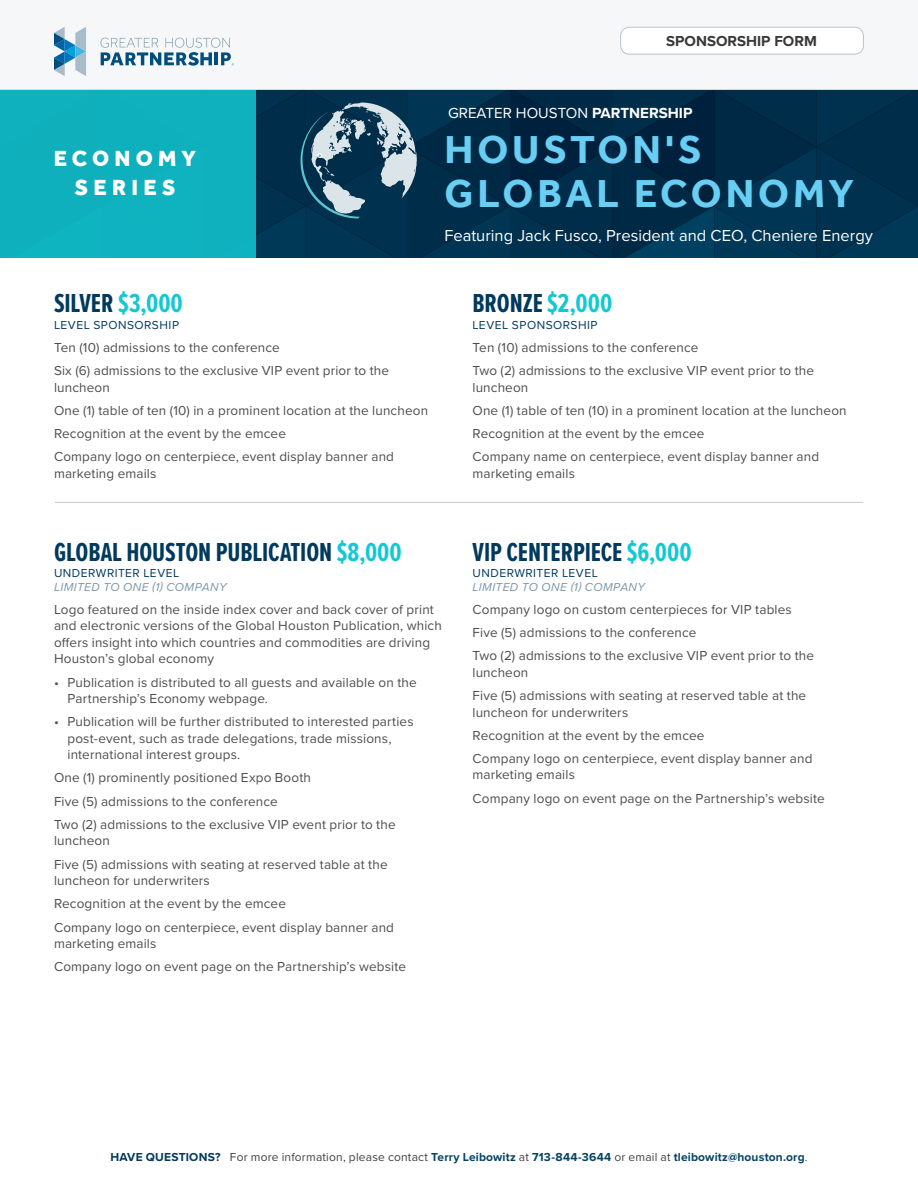
<style>
.page{position:relative;width:918px;height:1188px;background:#fff}
.page>*{position:absolute;margin:0;border:0;box-sizing:border-box;transform-origin:0 0}
.t1{font:700 40.05px/44.4px "Effra";letter-spacing:.1em;color:#68cef3}
.t2{font:700 27px "Proxima Nova Ex Cn";color:#003a5d}
.t3{font:800 22.5px/29.1px "Effra";letter-spacing:.235em;color:#fff;text-align:center}
.t4{font:16.5px "Proxima Nova";color:#fff}
.t5{font:15.15px "Proxima Nova";color:#fff}
.t6{font:700 15px "Proxima Nova";color:#383839}
.t7{font:13.5px/23.2px "Proxima Nova";letter-spacing:.01em;color:#4d4d4f}
.t8{font:700 12px "Proxima Nova";letter-spacing:.015em;color:#054564}
.t9{font:12px "Proxima Nova";letter-spacing:.04em;color:#003a5d}
.t10{font:italic 12px "Proxima Nova";letter-spacing:.035em;color:#7d98ab}
.s1{font-weight:700}
.s2{color:#12c9d3}
.s3{color:#003a5d}
.s4{font-weight:400;color:#414042}
</style>
<div class="page">
<div style="left:0;top:0;width:918px;height:90px;background:#f6f7f8"></div>
<div style="left:621px;top:27px;width:242px;height:27px;background:#fff;border-radius:9px"></div>
<div style="left:620px;top:27px;width:244px;height:27px;border:1px solid #b8c4cf;border-radius:9px"></div>
<svg style="left:54px;top:27px;width:32px;height:49px"></svg>
<svg style="left:101px;top:38px;width:133px;height:28px"></svg>
<svg style="left:0;top:90px;width:918px;height:168px;background:#0a576f"></svg>
<hr style="left:55px;top:502px;width:808px;height:1px;background:#c7c8ca">
<p class="t6" style="left:666px;top:30px;width:152px">SPONSORSHIP FORM</p>
<h3 class="t3" style="left:54px;top:144px;width:144px">ECONOMY<br>SERIES</h3>
<p class="t5" style="left:448px;top:101px;width:246px">GREATER HOUSTON <span class="s1">PARTNERSHIP</span></p>
<h1 class="t1" style="left:444px;top:126px;width:411px">HOUSTON'S<br>GLOBAL ECONOMY</h1>
<p class="t4" style="left:444px;top:223px;width:430px">Featuring Jack Fusco, President and CEO, Cheniere Energy</p>
<h2 class="t2" style="left:54px;top:284px;width:130px">SILVER <span class="s2">$3,000</span></h2>
<p class="t9" style="left:54px;top:316px;width:127px">LEVEL SPONSORSHIP</p>
<p class="t7" style="left:54px;top:335px;width:337px">Ten (10) admissions to the conference<br>Six (6) admissions to the exclusive VIP event prior to the</p>
<p class="t7" style="left:54px;top:375px;width:376px">luncheon<br>One (1) table of ten (10) in a prominent location at the luncheon Recognition at the event by the emcee<br>Company logo on centerpiece, event display banner and</p>
<p class="t7" style="left:54px;top:461px;width:104px">marketing emails</p>
<h2 class="t2" style="left:472px;top:284px;width:141px">BRONZE <span class="s2">$2,000</span></h2>
<p class="t9" style="left:472px;top:316px;width:127px">LEVEL SPONSORSHIP</p>
<p class="t7" style="left:472px;top:335px;width:343px">Ten (10) admissions to the conference<br>Two (2) admissions to the exclusive VIP event prior to the</p>
<p class="t7" style="left:472px;top:375px;width:376px">luncheon<br>One (1) table of ten (10) in a prominent location at the luncheon Recognition at the event by the emcee<br>Company name on centerpiece, event display banner and</p>
<p class="t7" style="left:472px;top:461px;width:104px">marketing emails</p>
<h2 class="t2" style="left:54px;top:532px;width:349px">GLOBAL HOUSTON PUBLICATION <span class="s2">$8,000</span></h2>
<p class="t9" style="left:54px;top:564px;width:127px">UNDERWRITER LEVEL</p>
<p class="t10" style="left:54px;top:578px;width:174px">LIMITED TO ONE (1) COMPANY</p>
<p class="t7" style="left:54px;top:600px;width:389px;line-height:16.5px">Logo featured on the inside index cover and back cover of print and electronic versions of the Global Houston Publication, which offers insight into which countries and commodities are driving Houston’s global economy</p>
<p class="t7" style="left:68px;top:673px;width:351px;line-height:16.5px;text-indent:-14px">• Publication is distributed to all guests and available on the<br>Partnership’s Economy webpage.</p>
<p class="t7" style="left:68px;top:713px;width:348px;line-height:16.5px;text-indent:-14px">• Publication will be further distributed to interested parties post-event, such as trade delegations, trade missions, international interest groups.</p>
<p class="t7" style="left:54px;top:766px;width:343px">One (1) prominently positioned Expo Booth<br>Five (5) admissions to the conference<br>Two (2) admissions to the exclusive VIP event prior to the</p>
<p class="t7" style="left:54px;top:829px;width:335px">luncheon<br>Five (5) admissions with seating at reserved table at the</p>
<p class="t7" style="left:54px;top:869px;width:342px">luncheon for underwriters<br>Recognition at the event by the emcee<br>Company logo on centerpiece, event display banner and</p>
<p class="t7" style="left:54px;top:932px;width:354px">marketing emails<br>Company logo on event page on the Partnership’s website</p>
<h2 class="t2" style="left:472px;top:532px;width:221px">VIP CENTERPIECE <span class="s2">$6,000</span></h2>
<p class="t9" style="left:472px;top:564px;width:127px">UNDERWRITER LEVEL</p>
<p class="t10" style="left:472px;top:578px;width:174px">LIMITED TO ONE (1) COMPANY</p>
<p class="t7" style="left:472px;top:597px;width:343px">Company logo on custom centerpieces for VIP tables<br>Five (5) admissions to the conference<br>Two (2) admissions to the exclusive VIP event prior to the</p>
<p class="t7" style="left:472px;top:660px;width:335px">luncheon<br>Five (5) admissions with seating at reserved table at the</p>
<p class="t7" style="left:472px;top:700px;width:342px">luncheon for underwriters<br>Recognition at the event by the emcee<br>Company logo on centerpiece, event display banner and</p>
<p class="t7" style="left:472px;top:763px;width:354px">marketing emails<br>Company logo on event page on the Partnership’s website</p>
<p class="t8" style="left:110px;top:1148px;width:699px"><span class="s3">HAVE QUESTIONS?</span> <span class="s4">For more information, please contact</span> Terry Leibowitz <span class="s4">at</span> 713-844-3644 <span class="s4">or email at</span> tleibowitz@houston.org<span class="s4">.</span></p>
</div>
